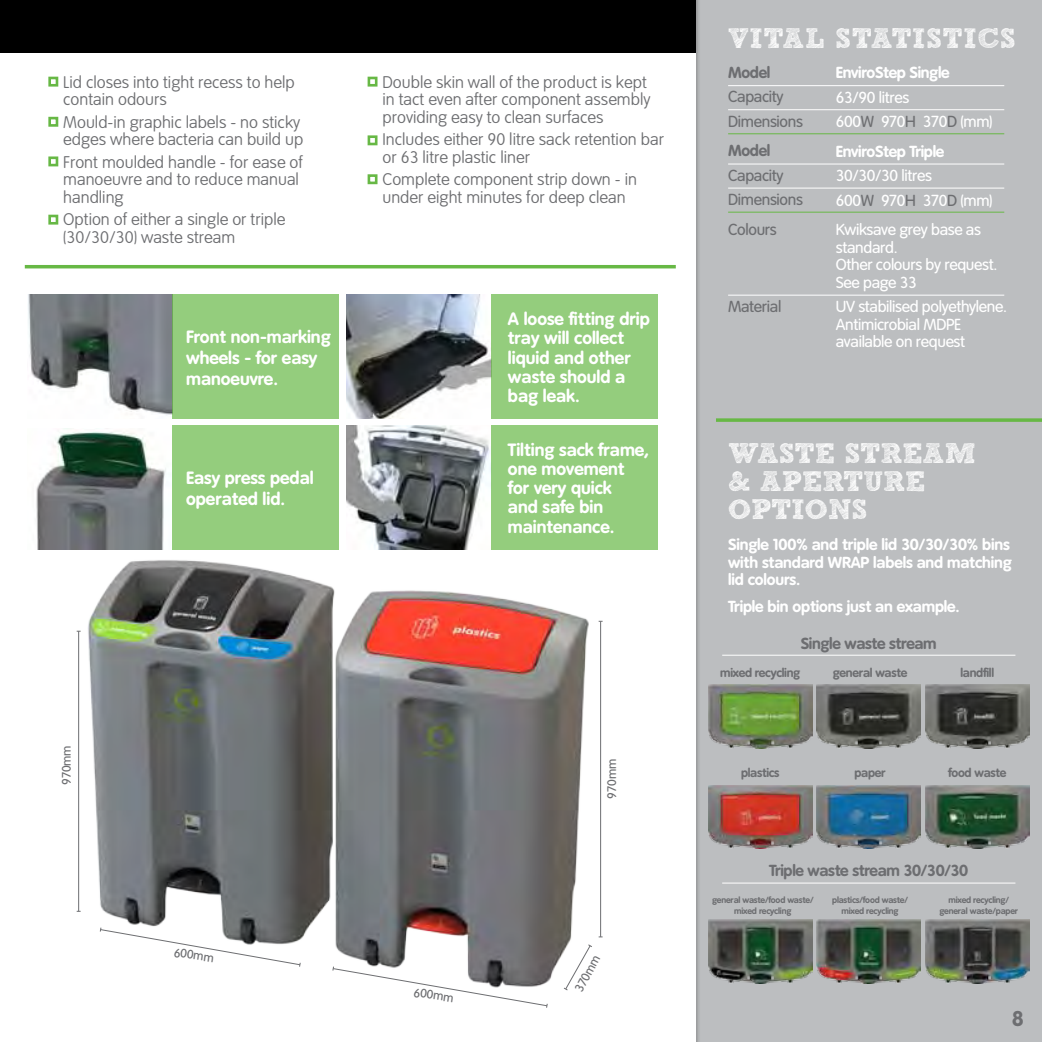
<style>
.page{position:relative;width:1042px;height:1042px;background:#fff}
.page>*{position:absolute;margin:0;border:0;box-sizing:border-box;transform-origin:0 0}
.t1{font:28px/28px "Sketch Rockwell";color:#fff}
.t2{font:28px "Sketch Rockwell";letter-spacing:.025em;color:#fff}
.t3{font:700 21px "Tate";color:#6d6e71}
.t4{font:700 17.5px/19.2px "Tate";color:#fff}
.t5{font:100 16.62px/17.5px "Tate";color:#6d6e71}
.t6{font:15.75px/17.5px "Tate";letter-spacing:-.02em;color:#fff}
.t7{font:700 15.75px/17.5px "Tate";letter-spacing:-.01em;color:#fff}
.t8{font:700 15.75px "Tate";letter-spacing:-.02em;color:#6d6e71}
.t9{font:15.75px/24.5px "Tate";letter-spacing:-.02em;color:#6d6e71}
.t10{font:700 12.25px "Tate";letter-spacing:-.02em;color:#6d6e71}
.t11{font:12.25px "Tate";letter-spacing:-.01em;color:#6d6e71}
.t12{font:700 8.75px/10.5px "Tate";letter-spacing:-.02em;color:#6d6e71;text-align:center}
.s1{color:#6d6e71}
</style>
<div class="page">
<div style="left:0;top:0;width:717px;height:53px;background:#000"></div>
<img style="left:60px;top:549px;width:598px;height:433px">
<div style="left:695px;top:0;width:347px;height:1042px;background:#bcbec0"></div>
<hr style="left:728px;top:109px;width:276px;height:1px;background:#fff">
<hr style="left:728px;top:188px;width:276px;height:1px;background:#fff">
<hr style="left:728px;top:295px;width:276px;height:1px;background:#fff">
<hr style="left:728px;top:133px;width:276px;height:1px;background:#67b845">
<hr style="left:728px;top:212px;width:276px;height:1px;background:#67b845">
<hr style="left:728px;top:85px;width:276px;height:1px;background:#fff">
<hr style="left:728px;top:164px;width:276px;height:1px;background:#fff">
<svg style="left:332px;top:965px;width:216px;height:43px"></svg>
<svg style="left:99px;top:926px;width:202px;height:41px"></svg>
<svg style="left:563px;top:943px;width:30px;height:48px"></svg>
<hr style="left:25px;top:265px;width:651px;height:3px;background:#67b845">
<svg style="left:716px;top:418px;width:326px;height:4px"></svg>
<svg style="left:48px;top:77px;width:10px;height:10px"></svg>
<svg style="left:48px;top:156px;width:10px;height:10px"></svg>
<svg style="left:48px;top:215px;width:10px;height:10px"></svg>
<svg style="left:368px;top:174px;width:9px;height:10px"></svg>
<svg style="left:48px;top:117px;width:10px;height:10px"></svg>
<div style="left:368px;top:77px;width:9px;height:10px;border:3px solid #67b845"></div>
<div style="left:368px;top:135px;width:9px;height:10px;border:3px solid #67b845"></div>
<img style="left:346px;top:425px;width:146px;height:124px">
<img style="left:346px;top:295px;width:146px;height:124px">
<img style="left:28px;top:295px;width:145px;height:124px">
<img style="left:36px;top:428px;width:137px;height:121px">
<div style="left:492px;top:425px;width:166px;height:124px;background:#94cd7d"></div>
<div style="left:492px;top:295px;width:166px;height:124px;background:#94cd7d"></div>
<div style="left:173px;top:295px;width:166px;height:124px;background:#94cd7d"></div>
<div style="left:173px;top:425px;width:166px;height:124px;background:#94cd7d"></div>
<img style="left:817px;top:785px;width:104px;height:64px">
<img style="left:817px;top:919px;width:104px;height:64px">
<img style="left:817px;top:685px;width:104px;height:63px">
<img style="left:925px;top:785px;width:104px;height:64px">
<img style="left:925px;top:919px;width:104px;height:64px">
<img style="left:925px;top:685px;width:104px;height:63px">
<img style="left:708px;top:685px;width:104px;height:63px">
<img style="left:708px;top:785px;width:104px;height:64px">
<img style="left:708px;top:919px;width:104px;height:64px">
<hr style="left:722px;top:882px;width:293px;height:1px;background:#fff">
<hr style="left:722px;top:655px;width:293px;height:1px;background:#fff">
<hr style="left:600px;top:621px;width:1px;height:316px;background:#6d6e71">
<hr style="left:78px;top:631px;width:1px;height:280px;background:#6d6e71">
<p class="t5" style="left:63px;top:73px;width:233px">Lid closes into tight recess to help contain odours</p>
<p class="t5" style="left:63px;top:113px;width:242px">Mould-in graphic labels - no sticky edges where bacteria can build up</p>
<p class="t5" style="left:63px;top:153px;width:241px">Front moulded handle - for ease of manoeuvre and to reduce manual handling</p>
<p class="t5" style="left:63px;top:210px;width:224px">Option of either a single or triple (30/30/30) waste stream</p>
<p class="t4" style="left:186px;top:326px;width:146px;line-height:21px">Front non-marking wheels - for easy manoeuvre.</p>
<p class="t11" style="left:60px;top:785px;width:41px;rotate:-90deg">970mm</p>
<p class="t4" style="left:186px;top:467px;width:129px;line-height:21px">Easy press pedal operated lid.</p>
<p class="t11" style="left:175px;top:945px;width:42px;rotate:8deg">600mm</p>
<p class="t5" style="left:382px;top:73px;width:269px">Double skin wall of the product is kept in tact even after component assembly providing easy to clean surfaces</p>
<p class="t5" style="left:382px;top:131px;width:283px">Includes either 90 litre sack retention bar or 63 litre plastic liner</p>
<p class="t5" style="left:382px;top:170px;width:256px">Complete component strip down - in under eight minutes for deep clean</p>
<p class="t4" style="left:508px;top:309px;width:143px">A loose fitting drip tray will collect liquid and other waste should a bag leak.</p>
<p class="t4" style="left:508px;top:440px;width:143px">Tilting sack frame, one movement for very quick<br>and safe bin maintenance.</p>
<p class="t11" style="left:415px;top:985px;width:42px;rotate:8deg">600mm</p>
<p class="t11" style="left:605px;top:798px;width:41px;rotate:-90deg">970mm</p>
<p class="t11" style="left:572px;top:987px;width:41px;rotate:-62deg">370mm</p>
<h1 class="t2" style="left:728px;top:23px;width:289px">VITAL STATISTICS</h1>
<p class="t7" style="left:836px;top:64px;width:115px">EnviroStep Single</p>
<p class="t6" style="left:836px;top:85px;width:158px;line-height:24.5px">63/90 litres<br>600<span class="s1">W</span> 970<span class="s1">H</span> 370<span class="s1">D</span> (mm)</p>
<p class="t7" style="left:836px;top:142px;width:110px">EnviroStep Triple</p>
<p class="t6" style="left:836px;top:163px;width:158px;line-height:24.5px">30/30/30 litres<br>600<span class="s1">W</span> 970<span class="s1">H</span> 370<span class="s1">D</span> (mm)</p>
<p class="t6" style="left:836px;top:221px;width:163px">Kwiksave grey base as standard.<br>Other colours by request.<br>See page 33</p>
<p class="t6" style="left:836px;top:298px;width:173px">UV stabilised polyethylene.<br>Antimicrobial MDPE available on request</p>
<p class="t8" style="left:728px;top:63px;width:44px">Model</p>
<p class="t9" style="left:728px;top:84px;width:76px">Capacity<br>Dimensions</p>
<p class="t8" style="left:728px;top:141px;width:44px">Model</p>
<p class="t9" style="left:728px;top:163px;width:76px">Capacity<br>Dimensions</p>
<p class="t9" style="left:728px;top:217px;width:50px">Colours</p>
<p class="t9" style="left:728px;top:294px;width:55px">Material</p>
<h1 class="t1" style="left:728px;top:440px;width:249px">WASTE STREAM &amp; APERTURE<br>OPTIONS</h1>
<p class="t7" style="left:728px;top:536px;width:285px">Single 100% and triple lid 30/30/30% bins with standard WRAP labels and matching lid colours.</p>
<p class="t7" style="left:728px;top:597px;width:233px">Triple bin options just an example.</p>
<p class="t8" style="left:801px;top:634px;width:137px">Single waste stream</p>
<p class="t10" style="left:720px;top:666px;width:82px">mixed recycling</p>
<p class="t10" style="left:833px;top:666px;width:76px">general waste</p>
<p class="t10" style="left:960px;top:666px;width:35px">landfill</p>
<p class="t10" style="left:741px;top:766px;width:40px">plastics</p>
<p class="t10" style="left:854px;top:766px;width:33px">paper</p>
<p class="t10" style="left:948px;top:766px;width:60px">food waste</p>
<p class="t8" style="left:769px;top:861px;width:201px">Triple waste stream 30/30/30</p>
<p class="t12" style="left:712px;top:895px;width:103px">general waste/food waste/ mixed recycling</p>
<p class="t12" style="left:939px;top:895px;width:80px">mixed recycling/ general waste/paper</p>
<p class="t12" style="left:832px;top:895px;width:77px">plastics/food waste/ mixed recycling</p>
<p class="t3" style="left:1012px;top:1006px;width:14px">8</p>
</div>
